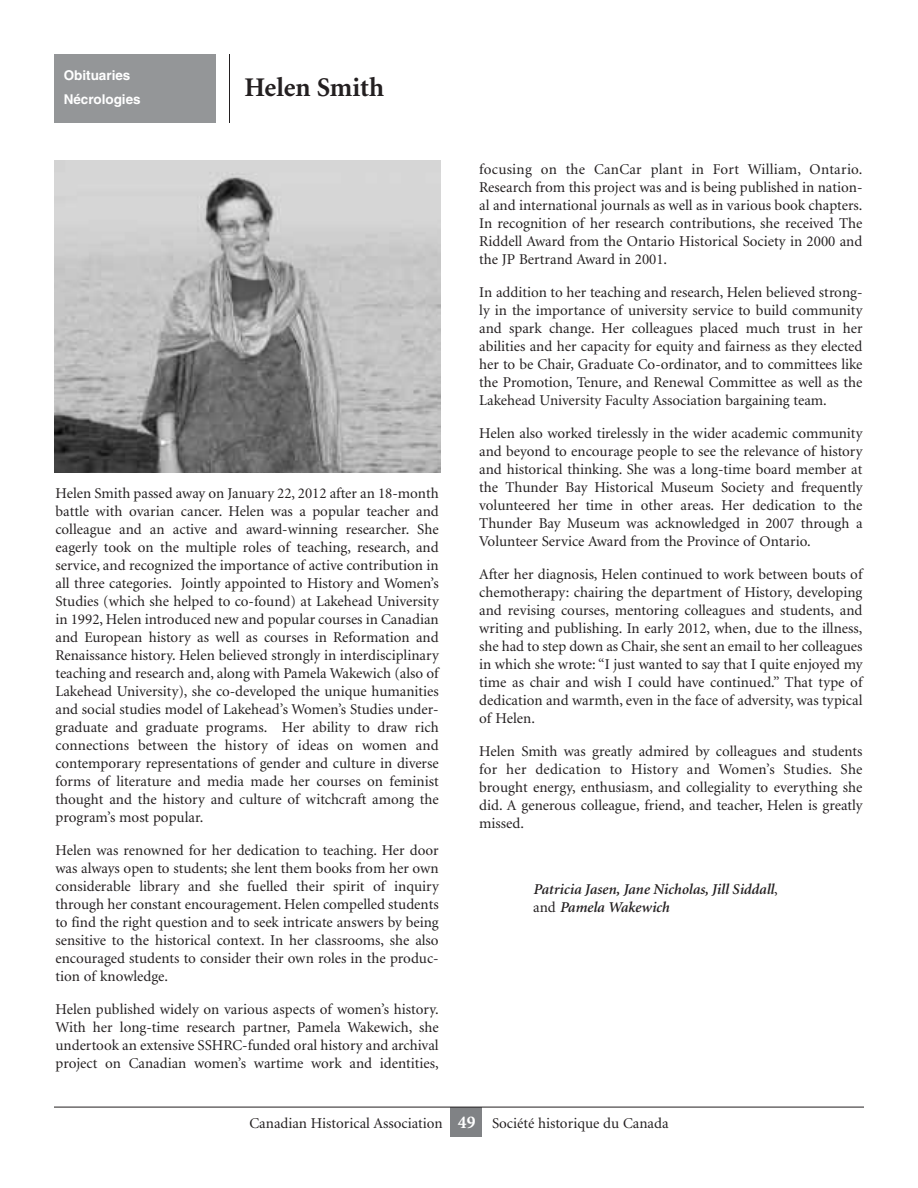
<style>
.page{position:relative;width:918px;height:1188px;background:#fff}
.page>*{position:absolute;margin:0;border:0;box-sizing:border-box;transform-origin:0 0}
.t1{font:700 27px "Minion";color:#231f20}
.t2{font:15px/18px "Minion";color:#231f20;text-align:justify}
.t3{font:italic 600 15px/18px "Minion";color:#231f20}
.t4{font:700 13.5px/24px "Helvetica";color:#fff}
.s1{font-weight:400;font-style:normal}
.s2{font-weight:700;font-size:18px;color:#fff}
</style>
<div class="page">
<div style="left:451px;top:1108px;width:31px;height:29px;background:#808285"></div>
<hr style="left:54px;top:1107px;width:810px;height:1px;background:#231f20">
<div style="left:54px;top:54px;width:162px;height:69px;background:#949698"></div>
<hr style="left:229px;top:54px;width:1px;height:69px;background:#231f20">
<img style="left:54px;top:161px;width:387px;height:311px">
<p class="t4" style="left:64px;top:64px;width:78px">Obituaries<br>Nécrologies</p>
<h1 class="t1" style="left:244px;top:77px;width:141px">Helen Smith</h1>
<p class="t2" style="left:56px;top:486px;width:385px">Helen Smith passed away on January 22, 2012 after an 18-month battle with ovarian cancer. Helen was a popular teacher and colleague and an active and award-winning researcher. She eagerly took on the multiple roles of teaching, research, and service, and recognized the importance of active contribution in all three categories. Jointly appointed to History and Women’s Studies (which she helped to co-found) at Lakehead University in 1992, Helen introduced new and popular courses in Canadian and European history as well as courses in Reformation and Renaissance history. Helen believed strongly in interdisciplinary teaching and research and, along with Pamela Wakewich (also of Lakehead University), she co-developed the unique humanities and social studies model of Lakehead’s Women’s Studies under&shy;graduate and graduate programs. Her ability to draw rich connections between the history of ideas on women and contemporary representations of gender and culture in diverse forms of literature and media made her courses on feminist thought and the history and culture of witchcraft among the program’s most popular.</p>
<p class="t2" style="left:56px;top:843px;width:385px">Helen was renowned for her dedication to teaching. Her door was always open to students; she lent them books from her own considerable library and she fuelled their spirit of inquiry through her constant encouragement. Helen compelled students to find the right question and to seek intricate answers by being sensitive to the historical context. In her classrooms, she also encouraged students to consider their own roles in the produc&shy;tion of knowledge.</p>
<p class="t2" style="left:56px;top:1002px;width:385px">Helen published widely on various aspects of women’s history.<br>With her long-time research partner, Pamela Wakewich, she undertook an extensive SSHRC-funded oral history and archival project on Canadian women’s wartime work and identities,</p>
<p class="t2" style="left:479px;top:162px;width:385px">focusing on the CanCar plant in Fort William, Ontario.<br>Research from this project was and is being published in nation&shy;al and international journals as well as in various book chapters.<br>In recognition of her research contributions, she received The Riddell Award from the Ontario Historical Society in 2000 and the JP Bertrand Award in 2001.</p>
<p class="t2" style="left:479px;top:285px;width:385px">In addition to her teaching and research, Helen believed strong&shy;ly in the importance of university service to build community and spark change. Her colleagues placed much trust in her abilities and her capacity for equity and fairness as they elected her to be Chair, Graduate Co-ordinator, and to committees like the Promotion, Tenure, and Renewal Committee as well as the Lakehead University Faculty Association bargaining team.</p>
<p class="t2" style="left:479px;top:426px;width:385px">Helen also worked tirelessly in the wider academic community and beyond to encourage people to see the relevance of history and historical thinking. She was a long-time board member at the Thunder Bay Historical Museum Society and frequently volunteered her time in other areas. Her dedication to the Thunder Bay Museum was acknowledged in 2007 through a Volunteer Service Award from the Province of Ontario.</p>
<p class="t2" style="left:479px;top:567px;width:385px">After her diagnosis, Helen continued to work between bouts of chemotherapy: chairing the department of History, developing and revising courses, mentoring colleagues and students, and writing and publishing. In early 2012, when, due to the illness, she had to step down as Chair, she sent an email to her colleagues in which she wrote: “I just wanted to say that I quite enjoyed my time as chair and wish I could have continued.” That type of dedication and warmth, even in the face of adversity, was typical of Helen.</p>
<p class="t2" style="left:479px;top:744px;width:385px">Helen Smith was greatly admired by colleagues and students for her dedication to History and Women’s Studies. She brought energy, enthusiasm, and collegiality to everything she did. A generous colleague, friend, and teacher, Helen is greatly missed.</p>
<p class="t3" style="left:533px;top:882px;width:246px">Patricia Jasen, Jane Nicholas, Jill Siddall<span class="s1">, and</span> Pamela Wakewich</p>
<p class="t2" style="left:249px;top:1116px;width:421px">Canadian Historical Association <span class="s2">49</span> Société historique du Canada</p>
</div>
